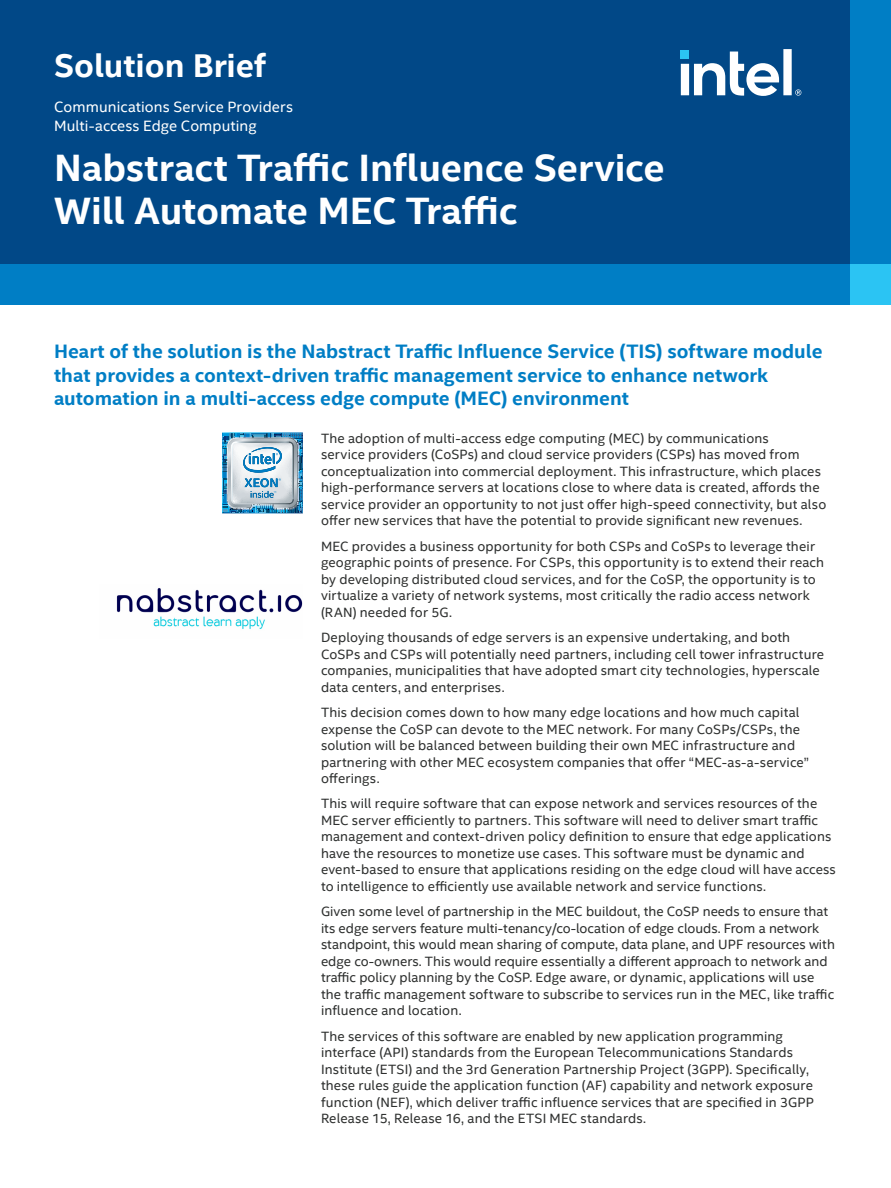
<style>
.page{position:relative;width:891px;height:1188px;background:#fff}
.page>*{position:absolute;margin:0;border:0;box-sizing:border-box;transform-origin:0 0}
.Main_Title{font:700 38.25px/43.5px "Intel Clear";letter-spacing:-.005em;color:#fff}
.PgTtlLft_-Page_Title{font:700 33px "Intel Clear";color:#fff}
.ProdName_-_Product_N{font:700 19.5px/23.4px "Intel Clear";color:#007ec5}
.Mini_Header{font:15px "Intel Clear";letter-spacing:.005em;color:#fff}
.MainCopy___Caption{font:13.5px/16.5px "Intel Clear";letter-spacing:.01em;color:#2d2f2e}
</style>
<div class="page">
<div style="left:0;top:0;width:891px;height:305px;background:#014887"></div>
<img style="left:222px;top:432px;width:81px;height:82px">
<div style="left:0;top:264px;width:891px;height:41px;background:#007ec5"></div>
<div style="left:850px;top:0;width:41px;height:305px;background:#007ec5"></div>
<svg style="left:681px;top:49px;width:120px;height:47px"></svg>
<div style="left:850px;top:264px;width:41px;height:41px;background:#2bc4f3"></div>
<img style="left:116px;top:588px;width:187px;height:41px">
<p class="PgTtlLft_-Page_Title" style="left:54px;top:42px;width:213px">Solution Brief</p>
<p class="Mini_Header" style="left:54px;top:96px;width:240px">Communications Service Providers</p>
<p class="Mini_Header" style="left:54px;top:116px;width:204px">Multi-access Edge Computing</p>
<p class="Main_Title" style="left:54px;top:145px;width:612px">Nabstract Traffic Influence Service<br>Will Automate MEC Traffic</p>
<p class="ProdName_-_Product_N" style="left:54px;top:339px;width:770px">Heart of the solution is the Nabstract Traffic Influence Service (TIS) software module that provides a context-driven traffic management service to enhance network automation in a multi-access edge compute (MEC) environment</p>
<p class="MainCopy___Caption" style="left:321px;top:429px;width:507px">The adoption of multi-access edge computing (MEC) by communications<br>service providers (CoSPs) and cloud service providers (CSPs) has moved from conceptualization into commercial deployment. This infrastructure, which places high-performance servers at locations close to where data is created, affords the service provider an opportunity to not just offer high-speed connectivity, but also offer new services that have the potential to provide significant new revenues.</p>
<p class="MainCopy___Caption" style="left:321px;top:537px;width:505px">MEC provides a business opportunity for both CSPs and CoSPs to leverage their geographic points of presence. For CSPs, this opportunity is to extend their reach by developing distributed cloud services, and for the CoSP, the opportunity is to virtualize a variety of network systems, most critically the radio access network (RAN) needed for 5G.</p>
<p class="MainCopy___Caption" style="left:321px;top:629px;width:505px">Deploying thousands of edge servers is an expensive undertaking, and both CoSPs and CSPs will potentially need partners, including cell tower infrastructure companies, municipalities that have adopted smart city technologies, hyperscale data centers, and enterprises.</p>
<p class="MainCopy___Caption" style="left:321px;top:704px;width:490px">This decision comes down to how many edge locations and how much capital expense the CoSP can devote to the MEC network. For many CoSPs/CSPs, the solution will be balanced between building their own MEC infrastructure and partnering with other MEC ecosystem companies that offer “MEC-as-a-service” offerings.</p>
<p class="MainCopy___Caption" style="left:321px;top:795px;width:516px">This will require software that can expose network and services resources of the MEC server efficiently to partners. This software will need to deliver smart traffic management and context-driven policy definition to ensure that edge applications have the resources to monetize use cases. This software must be dynamic and event-based to ensure that applications residing on the edge cloud will have access to intelligence to efficiently use available network and service functions.</p>
<p class="MainCopy___Caption" style="left:321px;top:903px;width:515px">Given some level of partnership in the MEC buildout, the CoSP needs to ensure that its edge servers feature multi-tenancy/co-location of edge clouds. From a network standpoint, this would mean sharing of compute, data plane, and UPF resources with edge co-owners. This would require essentially a different approach to network and traffic policy planning by the CoSP. Edge aware, or dynamic, applications will use the traffic management software to subscribe to services run in the MEC, like traffic influence and location.</p>
<p class="MainCopy___Caption" style="left:321px;top:1027px;width:495px">The services of this software are enabled by new application programming interface (API) standards from the European Telecommunications Standards Institute (ETSI) and the 3rd Generation Partnership Project (3GPP). Specifically, these rules guide the application function (AF) capability and network exposure function (NEF), which deliver traffic influence services that are specified in 3GPP Release 15, Release 16, and the ETSI MEC standards.</p>
</div>
